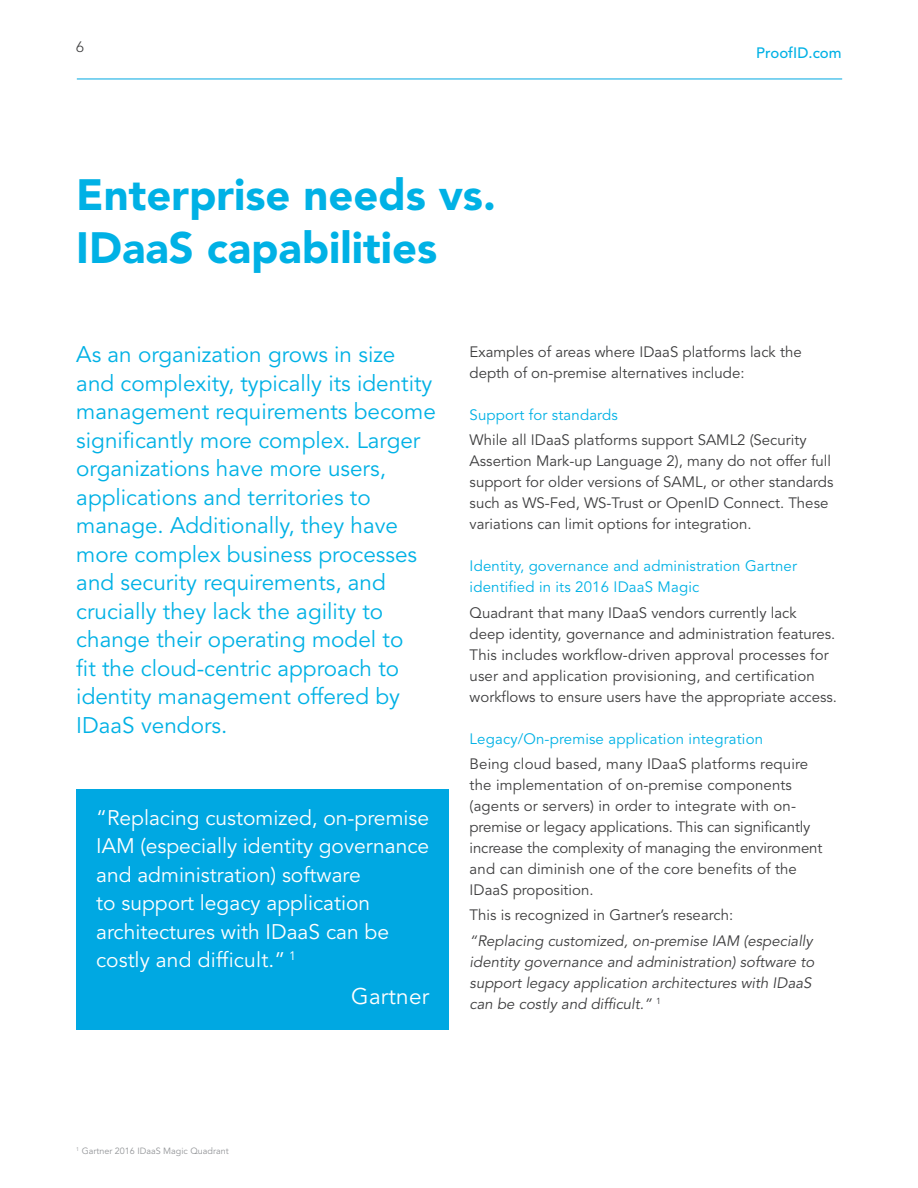
<style>
.page{position:relative;width:918px;height:1188px;background:#fff}
.page>*{position:absolute;margin:0;border:0;box-sizing:border-box;transform-origin:0 0}
.Heading{font:900 43.5px/52.5px "Avenir";color:#00b1e5}
.Blue_sub_copy{font:22.5px/28.5px "Avenir";color:#00b1e5}
.Blue_sub_copy-2{font:22.5px "Avenir";letter-spacing:.01em;color:#fff}
.Body_copy{font:21px/28.5px "Avenir";color:#fff}
.Body_copy-2{font:15px/21px "Avenir";color:#3e3e3f}
.Body_copy-3{font:italic 15px/21px "Avenir";color:#3e3e3f}
.Body_copy-4{font:15px/21px "Avenir";letter-spacing:.01em;color:#00b1e5}
.t1{font:500 15px "Avenir";color:#00b1e5}
.t2{font:300 15px "Avenir";color:#3e3e3f}
.t3{font:9px "Avenir";color:#939598}
</style>
<div class="page">
<hr style="left:77px;top:79px;width:765px;height:1px;background:#00a8e2">
<div style="left:76px;top:789px;width:372px;height:240px;background:#00a8e2"></div>
<p class="t2" style="left:76px;top:38px;width:9px">6</p>
<p class="Heading" style="left:76px;top:169px;width:421px">Enterprise needs vs.<br>IDaaS capabilities</p>
<p class="t1" style="left:756px;top:44px;width:87px">ProofID.com</p>
<p class="Blue_sub_copy" style="left:76px;top:341px;width:361px">As an organization grows in size and complexity, typically its identity management requirements become significantly more complex. Larger organizations have more users, applications and territories to manage. Additionally, they have more complex business processes and security requirements, and crucially they lack the agility to change their operating model to<br>fit the cloud-centric approach to identity management offered by<br>IDaaS vendors.</p>
<p class="Body_copy-2" style="left:470px;top:341px;width:334px">Examples of areas where IDaaS platforms lack the depth of on-premise alternatives include:</p>
<p class="Body_copy-4" style="left:470px;top:405px;width:150px">Support for standards</p>
<p class="Body_copy-2" style="left:470px;top:430px;width:365px">While all IDaaS platforms support SAML2 (Security Assertion Mark-up Language 2), many do not offer full support for older versions of SAML, or other standards such as WS-Fed, WS-Trust or OpenID Connect. These variations can limit options for integration.</p>
<p class="Body_copy-4" style="left:470px;top:556px;width:329px">Identity, governance and administration Gartner identified in its 2016 IDaaS Magic</p>
<p class="Body_copy-2" style="left:470px;top:602px;width:369px">Quadrant that many IDaaS vendors currently lack<br>deep identity, governance and administration features.<br>This includes workflow-driven approval processes for user and application provisioning, and certification workflows to ensure users have the appropriate access.</p>
<p class="Body_copy-4" style="left:470px;top:729px;width:295px">Legacy/On-premise application integration</p>
<p class="Body_copy-2" style="left:470px;top:754px;width:354px">Being cloud based, many IDaaS platforms require the implementation of on-premise components (agents or servers) in order to integrate with on&shy;premise or legacy applications. This can significantly increase the complexity of managing the environment and can diminish one of the core benefits of the IDaaS proposition.</p>
<p class="Body_copy-2" style="left:470px;top:905px;width:265px">This is recognized in Gartner’s research:</p>
<p class="Body_copy-3" style="left:470px;top:930px;width:346px">“Replacing customized, on-premise IAM (especially identity governance and administration) software to support legacy application architectures with IDaaS can be costly and difficult.” <sup>1</sup></p>
<p class="Body_copy" style="left:96px;top:804px;width:335px">“Replacing customized, on-premise<br>IAM (especially identity governance and administration) software<br>to support legacy application architectures with IDaaS can be costly and difficult.” <sup>1</sup></p>
<p class="Blue_sub_copy-2" style="left:351px;top:984px;width:79px">Gartner</p>
<p class="t3" style="left:76px;top:1146px;width:154px"><sup>1</sup> Gartner 2016 IDaaS Magic Quadrant</p>
</div>
